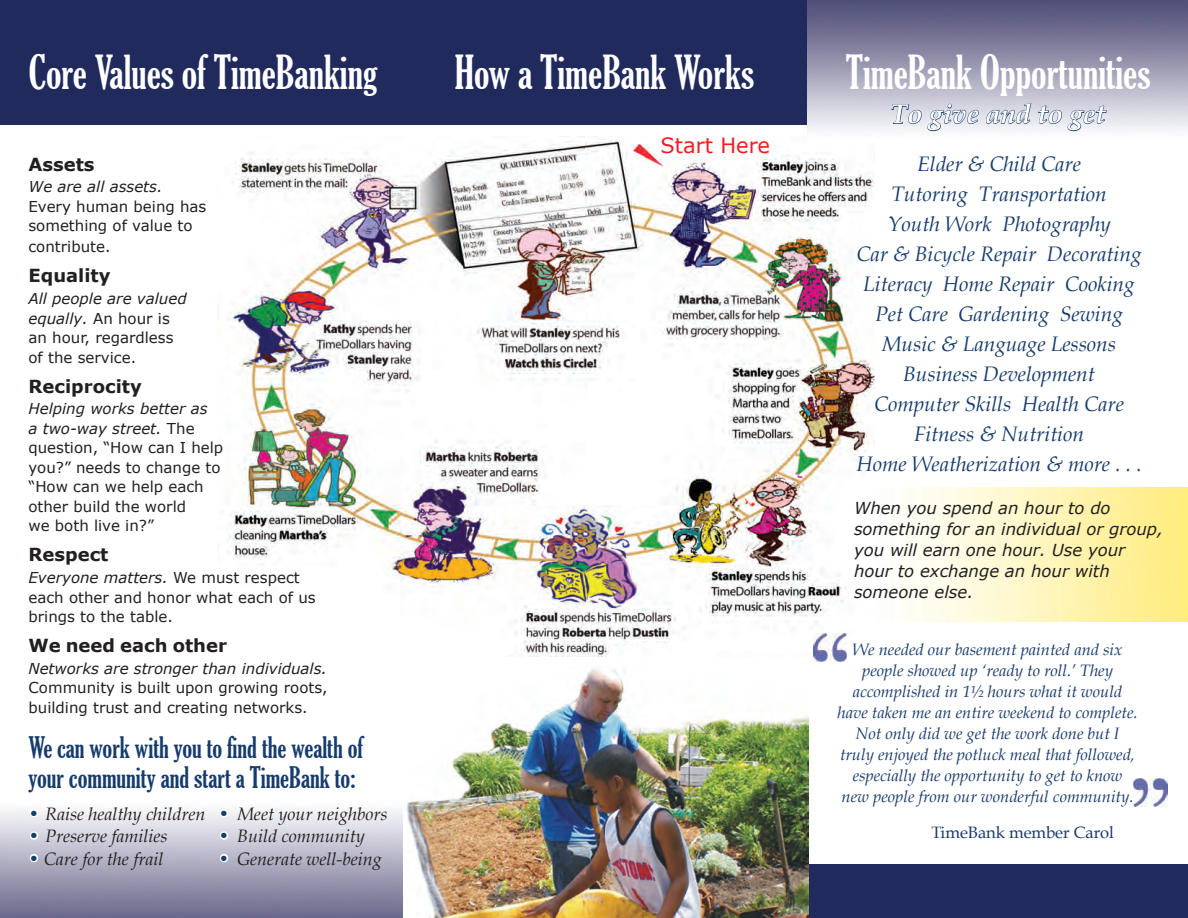
<style>
.page{position:relative;width:1188px;height:918px;background:#fff}
.page>*{position:absolute;margin:0;border:0;box-sizing:border-box;transform-origin:0 0}
.t1{font:extra-condensed 45px "Gloucester";color:#fff}
.t2{font:extra-condensed 28.5px/30px "Gloucester";color:#163c6d}
.t3{font:italic 700 27px "Book Antiqua";color:#fff}
.t4{font:italic 21px/30px "Book Antiqua";color:#163c6d;text-align:center}
.t5{font:21px "Verdana";color:#ee1f23}
.t6{font:italic 18px "Book Antiqua";color:#231f20}
.t7{font:700 18px "Verdana";color:#231f20}
.t8{font:italic 16.5px/21px "Book Antiqua";color:#183b6d;text-align:center}
.t9{font:italic 16.5px/21px "Verdana";color:#231f20}
.t10{font:16.5px "Book Antiqua";color:#183b6d}
.t11{font:15px/19.5px "Verdana";color:#231f20}
.t12{font:italic 15px "Verdana";color:#231f20}
.s1{font-style:italic}
.s2{font-style:normal;color:#153d6d}
</style>
<div class="page">
<img style="left:227px;top:136px;width:648px;height:520px">
<img style="left:0;top:808px;width:403px;height:110px">
<div style="left:0;top:0;width:807px;height:124px;background:#202a5d"></div>
<img style="left:807px;top:0;width:381px;height:141px">
<svg style="left:891px;top:103px;width:88px;height:28px"></svg>
<svg style="left:986px;top:103px;width:46px;height:22px"></svg>
<svg style="left:1038px;top:105px;width:69px;height:26px"></svg>
<svg style="left:28px;top:808px;width:13px;height:12px"></svg>
<svg style="left:218px;top:808px;width:13px;height:12px"></svg>
<svg style="left:28px;top:829px;width:13px;height:13px"></svg>
<svg style="left:218px;top:829px;width:13px;height:13px"></svg>
<svg style="left:28px;top:851px;width:13px;height:14px"></svg>
<svg style="left:218px;top:851px;width:13px;height:14px"></svg>
<img style="left:1134px;top:778px;width:33px;height:28px">
<div style="left:808px;top:864px;width:380px;height:54px;background:#202a5d"></div>
<img style="left:406px;top:668px;width:402px;height:250px">
<img style="left:633px;top:144px;width:30px;height:24px">
<img style="left:813px;top:633px;width:34px;height:28px">
<h1 class="t1" style="left:28px;top:46px;width:351px">Core Values of TimeBanking</h1>
<h1 class="t1" style="left:455px;top:46px;width:301px">How a TimeBank Works</h1>
<h1 class="t1" style="left:846px;top:46px;width:306px">TimeBank Opportunities</h1>
<h3 class="t3" style="left:891px;top:98px;width:216px">To give and to get</h3>
<p class="t7" style="left:28px;top:151px;width:68px">Assets</p>
<p class="t12" style="left:28px;top:177px;width:135px">We are all assets.</p>
<p class="t11" style="left:28px;top:196px;width:179px">Every human being has something of value to</p>
<p class="t11" style="left:28px;top:237px;width:83px">contribute.</p>
<p class="t7" style="left:28px;top:263px;width:83px">Equality</p>
<p class="t11" style="left:28px;top:289px;width:160px"><span class="s1">All people are valued equally.</span> An hour is an hour, regardless of the service.</p>
<p class="t7" style="left:28px;top:373px;width:115px">Reciprocity</p>
<p class="t11" style="left:28px;top:399px;width:196px"><span class="s1">Helping works better as<br>a two-way street.</span> The question, “How can I help you?” needs to change to “How can we help each other build the world<br>we both live in?”</p>
<p class="t7" style="left:28px;top:542px;width:82px">Respect</p>
<p class="t11" style="left:28px;top:568px;width:289px"><span class="s1">Everyone matters.</span> We must respect each other and honor what each of us brings to the table.</p>
<p class="t7" style="left:28px;top:633px;width:200px">We need each other</p>
<p class="t12" style="left:28px;top:658px;width:300px">Networks are stronger than individuals.</p>
<p class="t11" style="left:28px;top:678px;width:301px">Community is built upon growing roots, building trust and creating networks.</p>
<h2 class="t2" style="left:28px;top:733px;width:336px">We can work with you to find the wealth of your community and start a TimeBank to:</h2>
<p class="t6" style="left:28px;top:803px;width:360px"><span class="s2">•</span> Raise healthy children <span class="s2">•</span> Meet your neighbors</p>
<p class="t6" style="left:28px;top:826px;width:141px"><span class="s2">•</span> Preserve families</p>
<p class="t6" style="left:219px;top:826px;width:148px"><span class="s2">•</span> Build community</p>
<p class="t6" style="left:28px;top:848px;width:136px"><span class="s2">•</span> Care for the frail</p>
<p class="t6" style="left:219px;top:848px;width:165px"><span class="s2">•</span> Generate well-being</p>
<h3 class="t5" style="left:660px;top:130px;width:111px">Start Here</h3>
<p class="t4" style="left:856px;top:149px;width:287px">Elder &amp; Child Care<br>Tutoring Transportation<br>Youth Work Photography<br>Car &amp; Bicycle Repair Decorating<br>Literacy Home Repair Cooking<br>Pet Care Gardening Sewing<br>Music &amp; Language Lessons<br>Business Development<br>Computer Skills Health Care<br>Fitness &amp; Nutrition<br>Home Weatherization &amp; more . . .</p>
<p class="t9" style="left:854px;top:497px;width:311px">When you spend an hour to do something for an individual or group, you will earn one hour. Use your hour to exchange an hour with someone else.</p>
<p class="t8" style="left:838px;top:639px;width:302px">We needed our basement painted and six people showed up ‘ready to roll.’ They accomplished in 1½ hours what it would have taken me an entire weekend to complete.<br>Not only did we get the work done but I truly enjoyed the potluck meal that followed, especially the opportunity to get to know new people from our wonderful community.</p>
<p class="t10" style="left:931px;top:822px;width:184px">TimeBank member Carol</p>
</div>
